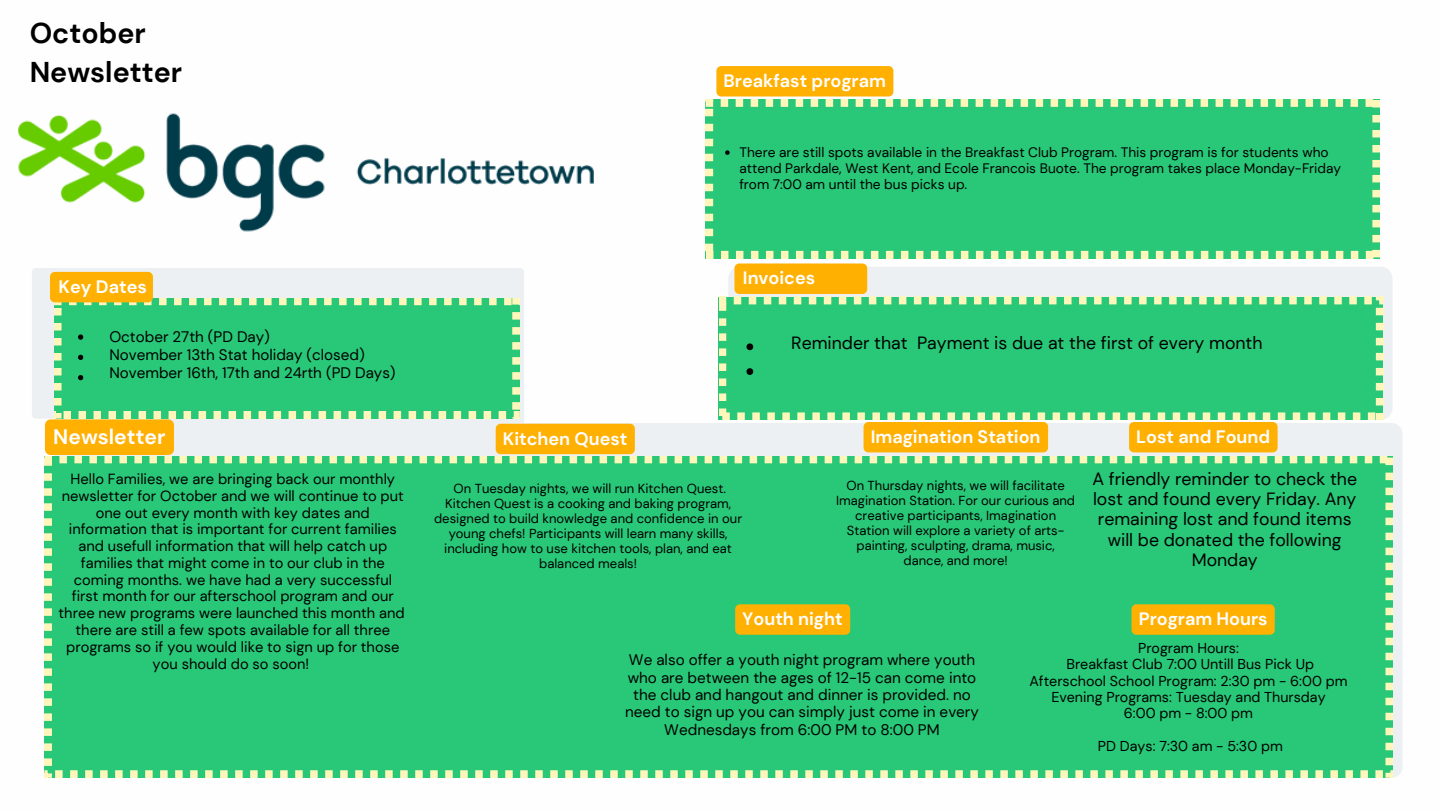
<style>
.page{position:relative;width:1440px;height:810px;background:#fff}
.page>*{position:absolute;margin:0;border:0;box-sizing:border-box;transform-origin:0 0}
.t1{font:700 28.6px/39.8px "DM Sans";color:#000}
.t2{font:700 21px "DM Sans";color:#fefefe}
.t3{font:700 18px "DM Sans";color:#fefefe}
.t4{font:700 18px "DM Sans";color:#fff}
.t5{font:17.7px/20.2px "DM Sans";color:#000;text-align:center}
.t6{font:15.3px/17.5px "DM Sans";color:#000;text-align:center}
.t7{font:15.2px "DM Sans";color:#000}
.t8{font:14.7px/16.8px "DM Sans";color:#000;text-align:center}
.t9{font:14.3px "DM Sans";color:#000}
.t10{font:13.7px/15.8px "DM Sans";color:#000}
.t11{font:13px/14.9px "DM Sans";color:#000;text-align:center}
</style>
<div class="page">
<div style="left:32px;top:268px;width:492px;height:151px;background:#edf0f2;border-radius:4px"></div>
<div style="left:728px;top:267px;width:665px;height:153px;background:#edf0f2"></div>
<div style="left:54px;top:423px;width:1348px;height:355px;background:#edf0f2"></div>
<div style="left:44px;top:452px;width:1355px;height:326px;background:#28c878"></div>
<svg style="left:50px;top:298px;width:476px;height:126px;background:#41cd82"></svg>
<svg style="left:78px;top:334px;width:5px;height:6px"></svg>
<svg style="left:78px;top:355px;width:5px;height:5px"></svg>
<svg style="left:78px;top:375px;width:5px;height:5px"></svg>
<svg style="left:718px;top:296px;width:671px;height:130px;background:#40cd82"></svg>
<svg style="left:746px;top:343px;width:7px;height:7px"></svg>
<svg style="left:746px;top:368px;width:7px;height:7px"></svg>
<div style="left:50px;top:272px;width:103px;height:30px;background:#ffb001;border-radius:5px"></div>
<div style="left:734px;top:264px;width:133px;height:30px;background:#ffb001"></div>
<svg style="left:706px;top:99px;width:674px;height:159px;background:#34ca7b"></svg>
<svg style="left:725px;top:150px;width:5px;height:5px"></svg>
<img style="left:18px;top:113px;width:576px;height:119px">
<svg style="left:716px;top:66px;width:177px;height:31px;background:#feb106"></svg>
<div style="left:496px;top:424px;width:139px;height:30px;background:#ffb001"></div>
<div style="left:45px;top:419px;width:129px;height:36px;background:#ffb001"></div>
<svg style="left:1132px;top:604px;width:143px;height:31px;background:#f9b003"></svg>
<div style="left:1129px;top:422px;width:149px;height:30px;background:#ffb001"></div>
<div style="left:864px;top:422px;width:184px;height:30px;background:#ffb001"></div>
<svg style="left:735px;top:604px;width:115px;height:31px;background:#f9b003"></svg>
<p class="t1" style="left:30px;top:13px;width:154px">October<br>Newsletter</p>
<p class="t4" style="left:59px;top:275px;width:90px">Key Dates</p>
<p class="t7" style="left:109px;top:327px;width:162px">October 27th (PD Day)</p>
<p class="t7" style="left:109px;top:345px;width:257px">November 13th Stat holiday (closed)</p>
<p class="t7" style="left:109px;top:363px;width:288px">November 16th, 17th and 24rth (PD Days)</p>
<p class="t3" style="left:724px;top:69px;width:164px">Breakfast program</p>
<p class="t10" style="left:739px;top:145px;width:603px">There are still spots available in the Breakfast Club Program. This program is for students who attend Parkdale, West Kent, and Ecole Francois Buote. The program takes place Monday-Friday from 7:00 am until the bus picks up.</p>
<p class="t3" style="left:743px;top:266px;width:74px">Invoices</p>
<p class="t5" style="left:791px;top:333px;width:473px">Reminder that Payment is due at the first of every month</p>
<p class="t2" style="left:53px;top:423px;width:114px">Newsletter</p>
<p class="t3" style="left:503px;top:427px;width:126px">Kitchen Quest</p>
<p class="t3" style="left:871px;top:425px;width:171px">Imagination Station</p>
<p class="t3" style="left:1136px;top:425px;width:135px">Lost and Found</p>
<p class="t5" style="left:1092px;top:469px;width:266px">A friendly reminder to check the lost and found every Friday. Any remaining lost and found items will be donated the following<br>Monday</p>
<p class="t8" style="left:59px;top:471px;width:347px">Hello Families, we are bringing back our monthly newsletter for October and we will continue to put one out every month with key dates and information that is important for current families and usefull information that will help catch up families that might come in to our club in the coming months. we have had a very successful first month for our afterschool program and our three new programs were launched this month and there are still a few spots available for all three programs so if you would like to sign up for those you should do so soon!</p>
<p class="t11" style="left:836px;top:478px;width:240px">On Thursday nights, we will facilitate Imagination Station. For our curious and creative participants, Imagination Station will explore a variety of arts&shy;painting, sculpting, drama, music, dance, and more!</p>
<p class="t11" style="left:434px;top:481px;width:309px">On Tuesday nights, we will run Kitchen Quest.<br>Kitchen Quest is a cooking and baking program, designed to build knowledge and confidence in our young chefs! Participants will learn many skills, including how to use kitchen tools, plan, and eat balanced meals!</p>
<p class="t3" style="left:742px;top:607px;width:102px">Youth night</p>
<p class="t6" style="left:625px;top:651px;width:355px">We also offer a youth night program where youth who are between the ages of 12-15 can come into the club and hangout and dinner is provided. no need to sign up you can simply just come in every Wednesdays from 6:00 PM to 8:00 PM</p>
<p class="t3" style="left:1139px;top:607px;width:131px">Program Hours</p>
<p class="t9" style="left:1138px;top:639px;width:102px">Program Hours:</p>
<p class="t9" style="left:1067px;top:655px;width:249px">Breakfast Club 7:00 Untill Bus Pick Up</p>
<p class="t9" style="left:1029px;top:672px;width:320px">Afterschool School Program: 2:30 pm - 6:00 pm</p>
<p class="t9" style="left:1051px;top:688px;width:276px">Evening Programs: Tuesday and Thursday</p>
<p class="t9" style="left:1124px;top:704px;width:131px">6:00 pm - 8:00 pm</p>
<p class="t9" style="left:1098px;top:737px;width:186px">PD Days: 7:30 am - 5:30 pm</p>
</div>
